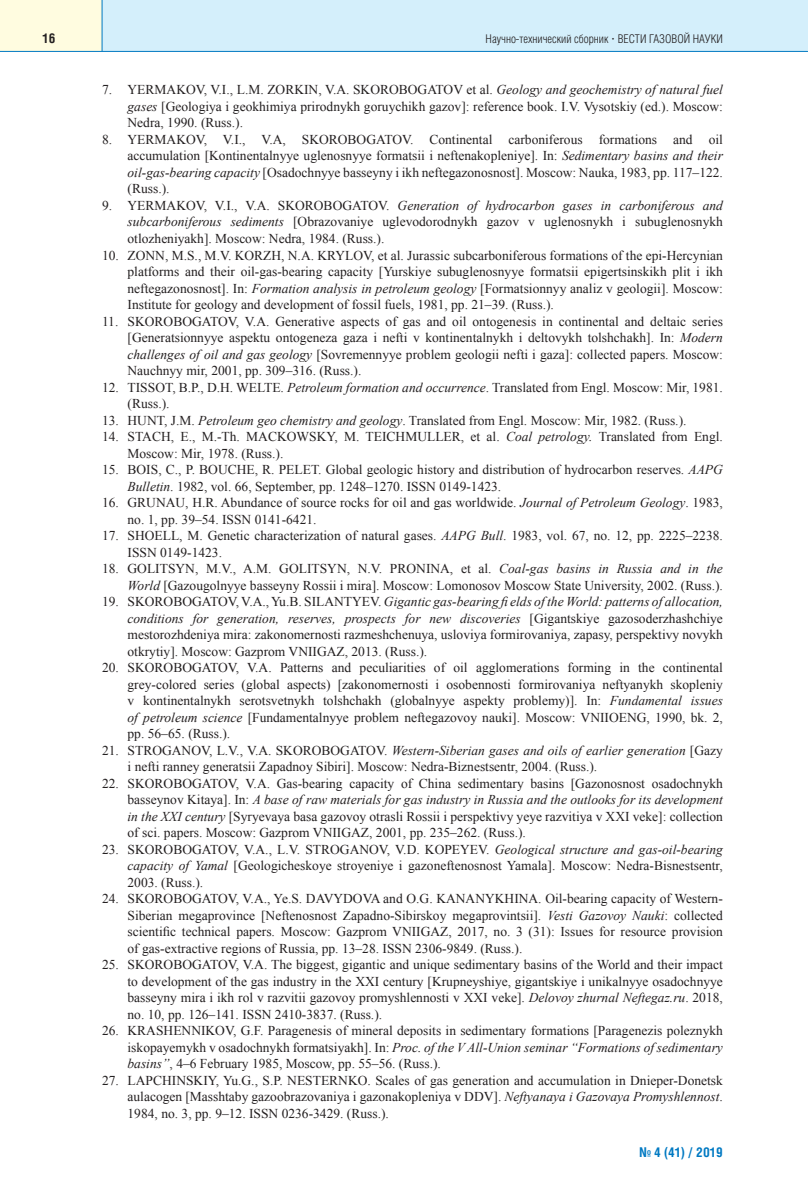
<style>
.page{position:relative;width:808px;height:1191px;background:#fff}
.page>*{position:absolute;margin:0;border:0;box-sizing:border-box;transform-origin:0 0}
.t1{font:13.5px/16.5px "Times New Roman";color:#231f20;text-align:justify}
.t2{font:700 13.5px "Helios Cond";color:#0079c2}
.t3{font:700 13.5px "Helios Cond";color:#231f20}
.t4{font:300 12px "Helios Cond";color:#231f20}
.s1{font-family:"Times New Roman";font-weight:700}
.s2{font-style:italic}
</style>
<div class="page">
<div style="left:102px;top:0;width:706px;height:51px;background:#d4effb"></div>
<div style="left:0;top:0;width:102px;height:51px;background:#fffce0"></div>
<hr style="left:0;top:51px;width:808px;height:1px;background:#0079c2">
<hr style="left:102px;top:0;width:1px;height:51px;background:#0079c2">
<p class="t3" style="left:43px;top:33px;width:15px">16</p>
<p class="t4" style="left:486px;top:34px;width:239px">Научно-технический сборник <span class="s1">·</span> ВЕСТИ ГАЗОВОЙ НАУКИ</p>
<p class="t1" style="left:128px;top:82px;width:597px;text-indent:-26px">7. YERMAKOV, V.I., L.M. ZORKIN, V.A. SKOROBOGATOV et al. <span class="s2">Geology and geochemistry of natural fuel gases</span> [Geologiya i geokhimiya prirodnykh goruychikh gazov]: reference book. I.V. Vysotskiy (ed.). Moscow:<br>Nedra, 1990. (Russ.).</p>
<p class="t1" style="left:128px;top:131px;width:597px;text-indent:-26px">8. YERMAKOV, V.I., V.A, SKOROBOGATOV. Continental carboniferous formations and oil accumulation [Kontinentalnyye uglenosnyye formatsii i neftenakopleniye]. In: <span class="s2">Sedimentary basins and their oil-gas-bearing capacity</span> [Osadochnyye basseyny i ikh neftegazonosnost]. Moscow: Nauka, 1983, pp. 117–122. (Russ.).</p>
<p class="t1" style="left:128px;top:197px;width:597px;text-indent:-26px">9. YERMAKOV, V.I., V.A. SKOROBOGATOV. <span class="s2">Generation of hydrocarbon gases in carboniferous and subcarboniferous sediments</span> [Obrazovaniye uglevodorodnykh gazov v uglenosnykh i subuglenosnykh otlozheniyakh]. Moscow: Nedra, 1984. (Russ.).</p>
<p class="t1" style="left:128px;top:247px;width:597px;text-indent:-26px">10. ZONN, M.S., M.V. KORZH, N.A. KRYLOV, et al. Jurassic subcarboniferous formations of the epi-Hercynian platforms and their oil-gas-bearing capacity [Yurskiye subuglenosnyye formatsii epigertsinskikh plit i ikh neftegazonosnost]. In: <span class="s2">Formation analysis in petroleum geology</span> [Formatsionnyy analiz v geologii]. Moscow:<br>Institute for geology and development of fossil fuels, 1981, pp. 21–39. (Russ.).</p>
<p class="t1" style="left:128px;top:313px;width:597px;text-indent:-26px">11. SKOROBOGATOV, V.A. Generative aspects of gas and oil ontogenesis in continental and deltaic series [Generatsionnyye aspektu ontogeneza gaza i nefti v kontinentalnykh i deltovykh tolshchakh]. In: <span class="s2">Modern challenges of oil and gas geology</span> [Sovremennyye problem geologii nefti i gaza]: collected papers. Moscow:<br>Nauchnyy mir, 2001, pp. 309–316. (Russ.).</p>
<p class="t1" style="left:128px;top:379px;width:597px;text-indent:-26px">12. TISSOT, B.P., D.H. WELTE. <span class="s2">Petroleum formation and occurrence</span>. Translated from Engl. Moscow: Mir, 1981. (Russ.).</p>
<p class="t1" style="left:102px;top:412px;width:586px">13. HUNT, J.M. <span class="s2">Petroleum geo chemistry and geology</span>. Translated from Engl. Moscow: Mir, 1982. (Russ.).</p>
<p class="t1" style="left:128px;top:428px;width:597px;text-indent:-26px">14. STACH, E., M.-Th. MACKOWSKY, M. TEICHMULLER, et al. <span class="s2">Coal petrology.</span> Translated from Engl.<br>Moscow: Mir, 1978. (Russ.).</p>
<p class="t1" style="left:128px;top:461px;width:597px;text-indent:-26px">15. BOIS, C., P. BOUCHE, R. PELET. Global geologic history and distribution of hydrocarbon reserves. <span class="s2">AAPG<br>Bulletin</span>. 1982, vol. 66, September, pp. 1248–1270. ISSN 0149-1423.</p>
<p class="t1" style="left:128px;top:494px;width:597px;text-indent:-26px">16. GRUNAU, H.R. Abundance of source rocks for oil and gas worldwide. <span class="s2">Journal of Petroleum Geology</span>. 1983, no. 1, pp. 39–54. ISSN 0141-6421.</p>
<p class="t1" style="left:128px;top:527px;width:597px;text-indent:-26px">17. SHOELL, M. Genetic characterization of natural gases. <span class="s2">AAPG Bull</span>. 1983, vol. 67, no. 12, pp. 2225–2238.<br>ISSN 0149-1423.</p>
<p class="t1" style="left:102px;top:560px;width:622px;text-align:right">18. GOLITSYN, M.V., A.M. GOLITSYN, N.V. PRONINA, et al. <span class="s2">Coal-gas basins in Russia and in the<br>World</span> [Gazougolnyye basseyny Rossii i mira]. Moscow: Lomonosov Moscow State University, 2002. (Russ.).</p>
<p class="t1" style="left:128px;top:593px;width:597px;text-indent:-26px">19. SKOROBOGATOV, V.A., Yu.B. SILANTYEV. <span class="s2">Gigantic gas-bearing fields of the World: patterns of allocation, conditions for generation, reserves, prospects for new discoveries</span> [Gigantskiye gazosoderzhashchiye mestorozhdeniya mira: zakonomernosti razmeshchenuya, usloviya formirovaniya, zapasy, perspektivy novykh otkrytiy]. Moscow: Gazprom VNIIGAZ, 2013. (Russ.).</p>
<p class="t1" style="left:128px;top:659px;width:597px;text-indent:-26px">20. SKOROBOGATOV, V.A. Patterns and peculiarities of oil agglomerations forming in the continental grey-colored series (global aspects) [zakonomernosti i osobennosti formirovaniya neftyanykh skopleniy v kontinentalnykh serotsvetnykh tolshchakh (globalnyye aspekty problemy)]. In: <span class="s2">Fundamental issues of petroleum science</span> [Fundamentalnyye problem neftegazovoy nauki]. Moscow: VNIIOENG, 1990, bk. 2, pp. 56–65. (Russ.).</p>
<p class="t1" style="left:128px;top:742px;width:597px;text-indent:-26px">21. STROGANOV, L.V., V.A. SKOROBOGATOV. <span class="s2">Western-Siberian gases and oils of earlier generation</span> [Gazy i nefti ranney generatsii Zapadnoy Sibiri]. Moscow: Nedra-Biznestsentr, 2004. (Russ.).</p>
<p class="t1" style="left:128px;top:775px;width:597px;text-indent:-26px">22. SKOROBOGATOV, V.A. Gas-bearing capacity of China sedimentary basins [Gazonosnost osadochnykh basseynov Kitaya]. In: <span class="s2">A base of raw materials for gas industry in Russia and the outlooks for its development in the XXI century</span> [Syryevaya basa gazovoy otrasli Rossii i perspektivy yeye razvitiya v XXI veke]: collection of sci. papers. Moscow: Gazprom VNIIGAZ, 2001, pp. 235–262. (Russ.).</p>
<p class="t1" style="left:128px;top:841px;width:597px;text-indent:-26px">23. SKOROBOGATOV, V.A., L.V. STROGANOV, V.D. KOPEYEV. <span class="s2">Geological structure and gas-oil-bearing capacity of Yamal</span> [Geologicheskoye stroyeniye i gazoneftenosnost Yamala]. Moscow: Nedra-Bisnestsentr, 2003. (Russ.).</p>
<p class="t1" style="left:128px;top:890px;width:597px;text-indent:-26px">24. SKOROBOGATOV, V.A., Ye.S. DAVYDOVA and O.G. KANANYKHINA. Oil-bearing capacity of Western-Siberian megaprovince [Neftenosnost Zapadno-Sibirskoy megaprovintsii]. <span class="s2">Vesti Gazovoy Nauki</span>: collected scientific technical papers. Moscow: Gazprom VNIIGAZ, 2017, no. 3 (31): Issues for resource provision of gas-extractive regions of Russia, pp. 13–28. ISSN 2306-9849. (Russ.).</p>
<p class="t1" style="left:128px;top:956px;width:597px;text-indent:-26px">25. SKOROBOGATOV, V.A. The biggest, gigantic and unique sedimentary basins of the World and their impact to development of the gas industry in the ХХI century [Krupneyshiye, gigantskiye i unikalnyye osadochnyye basseyny mira i ikh rol v razvitii gazovoy promyshlennosti v XXI veke]. <span class="s2">Delovoy zhurnal Neftegaz.ru</span>. 2018, no. 10, pp. 126–141. ISSN 2410-3837. (Russ.).</p>
<p class="t1" style="left:128px;top:1022px;width:597px;text-indent:-26px">26. KRASHENNIKOV, G.F. Paragenesis of mineral deposits in sedimentary formations [Paragenezis poleznykh iskopayemykh v osadochnykh formatsiyakh]. In: <span class="s2">Proc. of the V All-Union seminar “Formations of sedimentary basins”</span>, 4–6 February 1985, Moscow, pp. 55–56. (Russ.).</p>
<p class="t1" style="left:128px;top:1072px;width:597px;text-indent:-26px">27. LAPCHINSKIY, Yu.G., S.P. NESTERNKO. Scales of gas generation and accumulation in Dnieper-Donetsk aulacogen [Masshtaby gazoobrazovaniya i gazonakopleniya v DDV]. <span class="s2">Neftyanaya i Gazovaya Promyshlennost</span>.<br>1984, no. 3, pp. 9–12. ISSN 0236-3429. (Russ.).</p>
<p class="t2" style="left:639px;top:1147px;width:85px">№ 4 (41) / 2019</p>
</div>
